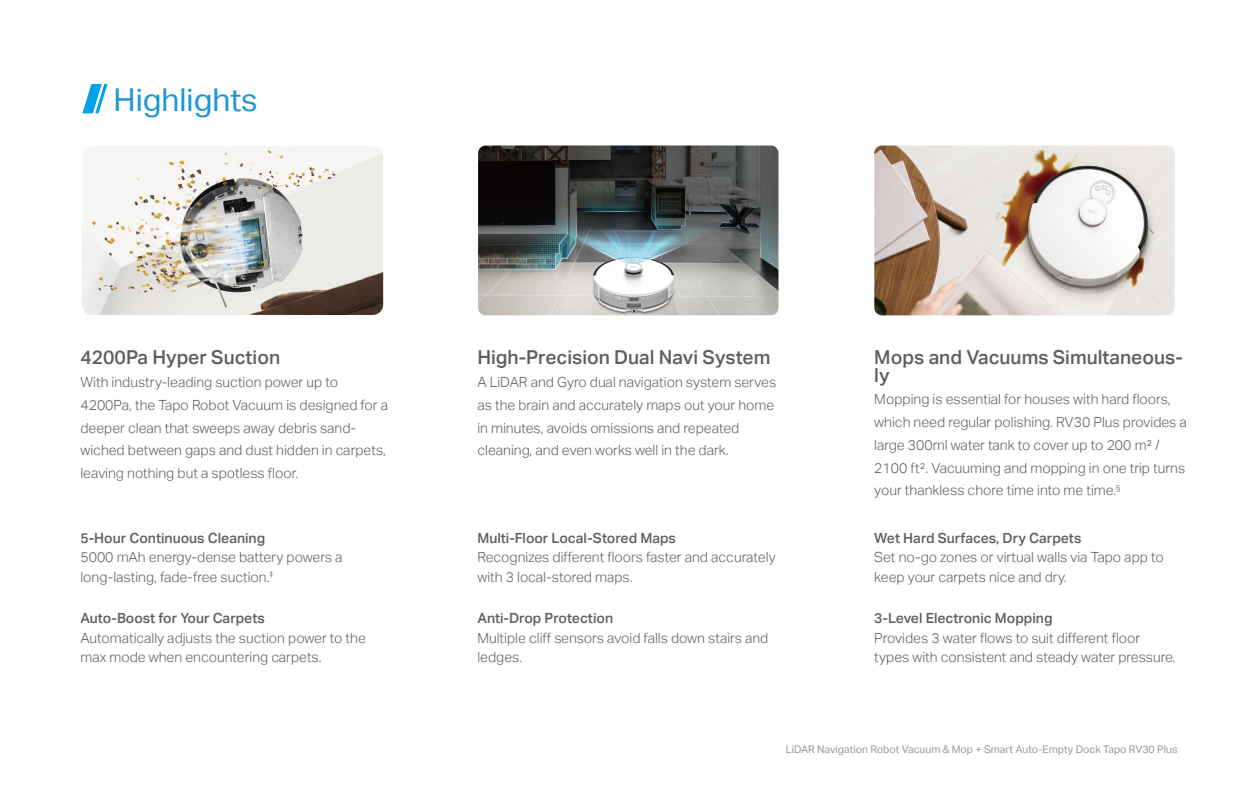
<style>
.page{position:relative;width:1260px;height:788px;background:#fff}
.page>*{position:absolute;margin:0;border:0;box-sizing:border-box;transform-origin:0 0}
.t1{font:31.5px "TP Link Aktiv Regular";color:#1c96d5}
.t2{font:19.25px/18px "TP Link Aktiv Medium";color:#5e5e5f}
.t3{font:14px/22.8px "TP Link Aktiv Light";color:#5e5e5f}
.t4{font:14px "TP Link Aktiv Medium";color:#5e5e5f}
.t5{font:10.5px "TP Link Aktiv Regular";color:#999899}
</style>
<div class="page">
<svg style="left:82px;top:84px;width:26px;height:29px"></svg>
<img style="left:82px;top:146px;width:301px;height:169px">
<img style="left:478px;top:145px;width:300px;height:170px">
<img style="left:874px;top:145px;width:301px;height:170px">
<h1 class="t1" style="left:114px;top:82px;width:146px">Highlights</h1>
<h2 class="t2" style="left:80px;top:348px;width:201px">4200Pa Hyper Suction</h2>
<p class="t3" style="left:80px;top:371px;width:309px">With industry-leading suction power up to 4200Pa, the Tapo Robot Vacuum is designed for a deeper clean that sweeps away debris sand&shy;wiched between gaps and dust hidden in carpets, leaving nothing but a spotless floor.</p>
<p class="t4" style="left:80px;top:530px;width:186px">5-Hour Continuous Cleaning</p>
<p class="t3" style="left:80px;top:548px;width:264px;line-height:19.2px">5000 mAh energy-dense battery powers a long-lasting, fade-free suction.<sup>‡</sup></p>
<p class="t4" style="left:80px;top:610px;width:186px">Auto-Boost for Your Carpets</p>
<p class="t3" style="left:80px;top:628px;width:287px;line-height:19.2px">Automatically adjusts the suction power to the max mode when encountering carpets.</p>
<h2 class="t2" style="left:477px;top:348px;width:295px">High-Precision Dual Navi System</h2>
<p class="t3" style="left:477px;top:371px;width:300px">A LiDAR and Gyro dual navigation system serves as the brain and accurately maps out your home in minutes, avoids omissions and repeated cleaning, and even works well in the dark.</p>
<p class="t4" style="left:477px;top:530px;width:200px">Multi-Floor Local-Stored Maps</p>
<p class="t3" style="left:477px;top:548px;width:300px;line-height:19.2px">Recognizes different floors faster and accurately with 3 local-stored maps.</p>
<p class="t4" style="left:477px;top:610px;width:137px">Anti-Drop Protection</p>
<p class="t3" style="left:477px;top:628px;width:293px;line-height:19.2px">Multiple cliff sensors avoid falls down stairs and ledges.</p>
<h2 class="t2" style="left:874px;top:348px;width:310px">Mops and Vacuums Simultaneous&shy;ly</h2>
<p class="t3" style="left:874px;top:388px;width:314px">Mopping is essential for houses with hard floors, which need regular polishing. RV30 Plus provides a large 300ml water tank to cover up to 200 m² / 2100 ft². Vacuuming and mopping in one trip turns your thankless chore time into me time.<sup>§</sup></p>
<p class="t4" style="left:874px;top:530px;width:209px">Wet Hard Surfaces, Dry Carpets</p>
<p class="t3" style="left:874px;top:548px;width:291px;line-height:19.2px">Set no-go zones or virtual walls via Tapo app to keep your carpets nice and dry.</p>
<p class="t4" style="left:874px;top:610px;width:180px">3-Level Electronic Mopping</p>
<p class="t3" style="left:874px;top:628px;width:302px;line-height:19.2px">Provides 3 water flows to suit different floor types with consistent and steady water pressure.</p>
<p class="t5" style="left:786px;top:743px;width:393px">LiDAR Navigation Robot Vacuum &amp; Mop + Smart Auto-Empty Dock Tapo RV30 Plus</p>
</div>
